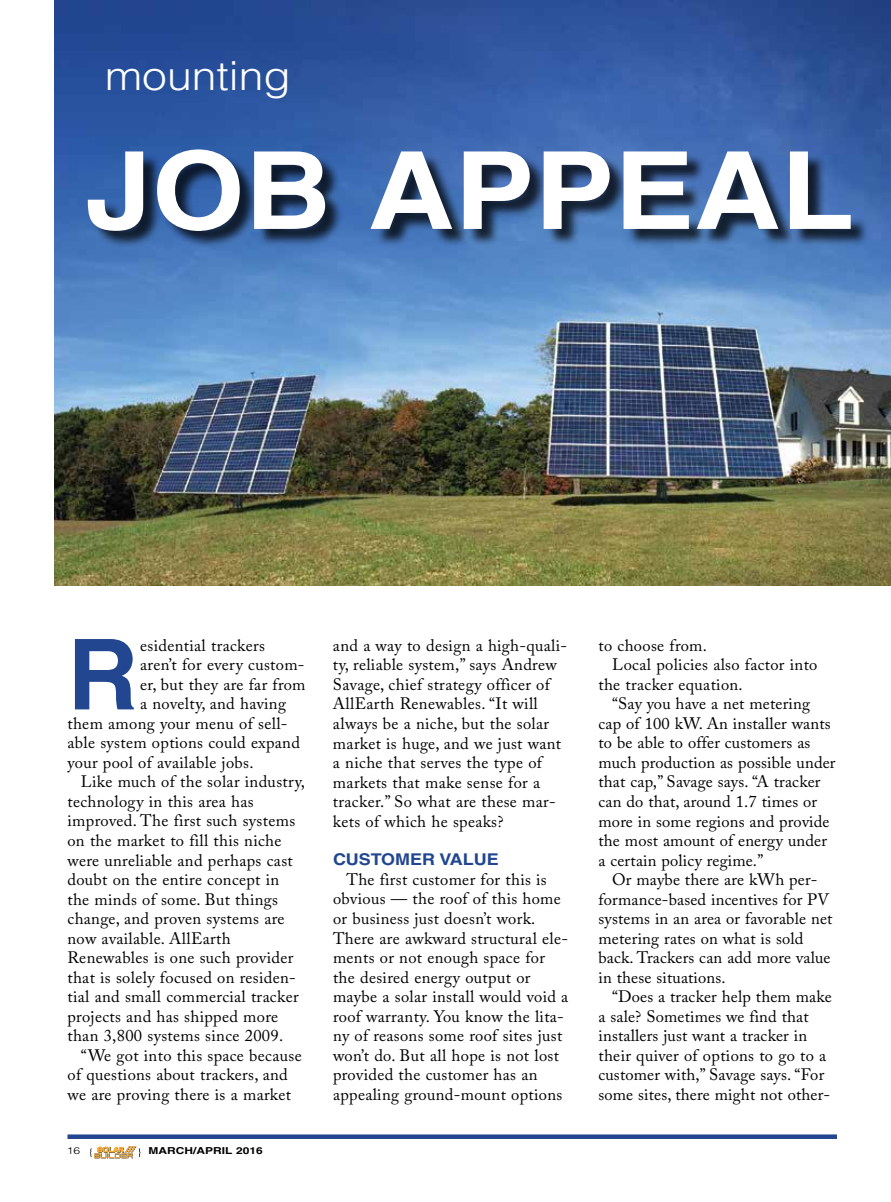
<style>
.page{position:relative;width:891px;height:1202px;background:#fff}
.page>*{position:absolute;margin:0;border:0;box-sizing:border-box;transform-origin:0 0}
.t1{font:700 107.85px "Helvetica";color:#fff;scale:1.11 1}
.t2{font:700 97.95px "Helvetica";color:#234691}
.t3{font:300 40.05px "Helvetica";color:#fff;scale:1.11 1}
.t4{font:16.5px/19.5px "Adobe Caslon Pro";letter-spacing:.02em;color:#000}
.t5{font:700 16.2px "Helvetica";color:#214691;scale:1.11 1}
.t6{font:700 9.6px "Helvetica";color:#000;scale:1.25 1}
.t7{font:300 9.6px "Helvetica";color:#000;scale:1.25 1}
</style>
<div class="page">
<img style="left:54px;top:0;width:837px;height:586px">
<svg style="left:89px;top:1146px;width:52px;height:12px"></svg>
<div style="left:90px;top:152px;width:779px;height:97px;background:#000;opacity:.75"></div>
<svg style="left:68px;top:1134px;width:769px;height:4px;background:#3c5b9d"></svg>
<h3 class="t3" style="left:105px;top:50px;width:169px">mounting</h3>
<h1 class="t1" style="left:85px;top:125px;width:694px">JOB APPEAL</h1>
<h2 class="t2" style="left:68px;top:615px;width:72px">R</h2>
<p class="t4" style="left:140px;top:635px;width:126px">esidential trackers</p>
<p class="t4" style="left:140px;top:655px;width:166px">aren’t for every custom-</p>
<p class="t4" style="left:140px;top:674px;width:167px">er, but they are far from</p>
<p class="t4" style="left:140px;top:694px;width:147px">a novelty, and having</p>
<p class="t4" style="left:67px;top:713px;width:222px">them among your menu of sell-</p>
<p class="t4" style="left:67px;top:733px;width:234px">able system options could expand</p>
<p class="t4" style="left:67px;top:752px;width:188px">your pool of available jobs.</p>
<p class="t4" style="left:81px;top:772px;width:225px">Like much of the solar industry,</p>
<p class="t4" style="left:67px;top:791px;width:188px">technology in this area has</p>
<p class="t4" style="left:67px;top:811px;width:229px">improved. The first such systems</p>
<p class="t4" style="left:67px;top:830px;width:216px">on the market to fill this niche</p>
<p class="t4" style="left:67px;top:850px;width:227px">were unreliable and perhaps cast</p>
<p class="t4" style="left:67px;top:869px;width:213px">doubt on the entire concept in</p>
<p class="t4" style="left:67px;top:889px;width:212px">the minds of some. But things</p>
<p class="t4" style="left:67px;top:908px;width:219px">change, and proven systems are</p>
<p class="t4" style="left:67px;top:928px;width:165px">now available. AllEarth</p>
<p class="t4" style="left:67px;top:947px;width:227px">Renewables is one such provider</p>
<p class="t4" style="left:67px;top:967px;width:230px">that is solely focused on residen-</p>
<p class="t4" style="left:67px;top:986px;width:233px">tial and small commercial tracker</p>
<p class="t4" style="left:67px;top:1006px;width:212px">projects and has shipped more</p>
<p class="t4" style="left:67px;top:1025px;width:217px">than 3,800 systems since 2009.</p>
<p class="t4" style="left:81px;top:1045px;width:222px">“We got into this space because</p>
<p class="t4" style="left:67px;top:1064px;width:222px">of questions about trackers, and</p>
<p class="t4" style="left:67px;top:1084px;width:225px">we are proving there is a market</p>
<p class="t7" style="left:67px;top:1144px;width:12px">16</p>
<p class="t6" style="left:148px;top:1145px;width:93px">MARCH/APRIL 2016</p>
<p class="t4" style="left:333px;top:635px;width:236px">and a way to design a high-quali&shy;ty, reliable system,” says Andrew<br>Savage, chief strategy officer of<br>AllEarth Renewables. “It will always be a niche, but the solar market is huge, and we just want a niche that serves the type of markets that make sense for a tracker.” So what are these mar&shy;kets of which he speaks?</p>
<p class="t5" style="left:333px;top:850px;width:151px">CUSTOMER VALUE</p>
<p class="t4" style="left:333px;top:869px;width:237px;text-indent:13px">The first customer for this is obvious — the roof of this home or business just doesn’t work.<br>There are awkward structural ele&shy;ments or not enough space for the desired energy output or maybe a solar install would void a roof warranty. You know the lita&shy;ny of reasons some roof sites just won’t do. But all hope is not lost provided the customer has an appealing ground-mount options</p>
<p class="t4" style="left:599px;top:635px;width:110px">to choose from.</p>
<p class="t4" style="left:612px;top:655px;width:207px">Local policies also factor into</p>
<p class="t4" style="left:599px;top:674px;width:146px">the tracker equation.</p>
<p class="t4" style="left:612px;top:694px;width:200px">“Say you have a net metering</p>
<p class="t4" style="left:599px;top:713px;width:234px">cap of 100 kW. An installer wants</p>
<p class="t4" style="left:599px;top:733px;width:213px">to be able to offer customers as</p>
<p class="t4" style="left:599px;top:752px;width:239px">much production as possible under</p>
<p class="t4" style="left:599px;top:772px;width:224px">that cap,” Savage says. “A tracker</p>
<p class="t4" style="left:599px;top:791px;width:220px">can do that, around 1.7 times or</p>
<p class="t4" style="left:599px;top:811px;width:233px">more in some regions and provide</p>
<p class="t4" style="left:599px;top:830px;width:230px">the most amount of energy under</p>
<p class="t4" style="left:599px;top:850px;width:166px">a certain policy regime.”</p>
<p class="t4" style="left:612px;top:869px;width:207px">Or maybe there are kWh per-</p>
<p class="t4" style="left:599px;top:889px;width:232px">formance-based incentives for PV</p>
<p class="t4" style="left:599px;top:908px;width:236px">systems in an area or favorable net</p>
<p class="t4" style="left:599px;top:928px;width:206px">metering rates on what is sold</p>
<p class="t4" style="left:599px;top:947px;width:234px">back. Trackers can add more value</p>
<p class="t4" style="left:599px;top:967px;width:129px">in these situations.</p>
<p class="t4" style="left:612px;top:986px;width:221px">“Does a tracker help them make</p>
<p class="t4" style="left:599px;top:1006px;width:212px">a sale? Sometimes we find that</p>
<p class="t4" style="left:599px;top:1025px;width:210px">installers just want a tracker in</p>
<p class="t4" style="left:599px;top:1045px;width:229px">their quiver of options to go to a</p>
<p class="t4" style="left:599px;top:1064px;width:227px">customer with,” Savage says. “For</p>
<p class="t4" style="left:599px;top:1084px;width:233px">some sites, there might not other-</p>
</div>
